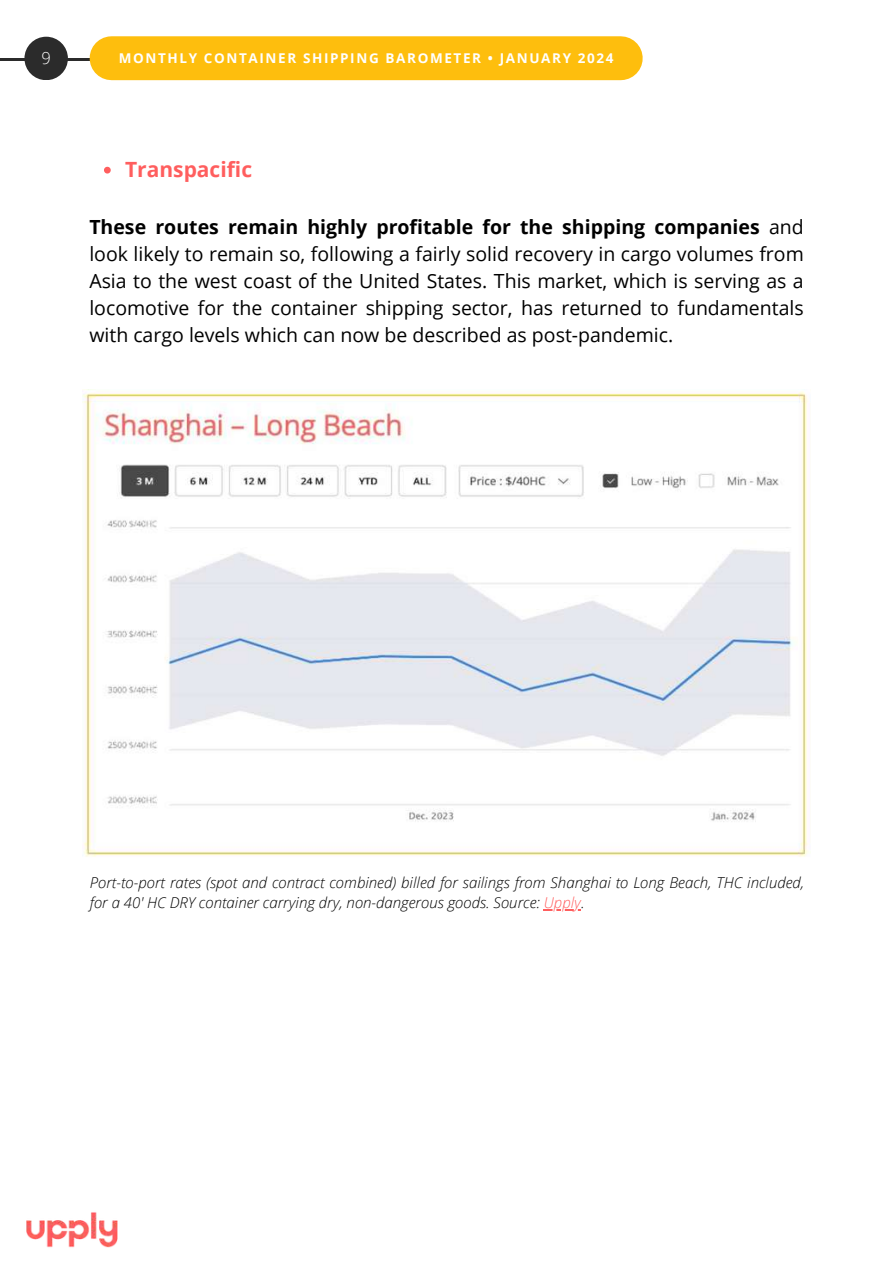
<style>
.page{position:relative;width:893px;height:1264px;background:#fff}
.page>*{position:absolute;margin:0;border:0;box-sizing:border-box;transform-origin:0 0}
.t1{font:700 21px "Open Sans";color:#ff5e5e}
.t2{font:19.5px/27px "Open Sans";color:#000;text-align:justify}
.t3{font:300 16.5px "Open Sans";color:#fff}
.t4{font:italic 300 15px/20.2px "Open Sans";color:#000}
.t5{font:700 13.5px "Open Sans";letter-spacing:.12em;color:#fff}
.s1{font-weight:700}
.s2{color:#ff5e5e}
</style>
<div class="page">
<img style="left:26px;top:1212px;width:92px;height:36px">
<hr style="left:0;top:58px;width:119px;height:3px;background:#2b2b2b">
<div style="left:24px;top:37px;width:44px;height:43px;background:#2b2b2b;border-radius:50%"></div>
<img style="left:83px;top:389px;width:726px;height:468px">
<hr style="left:544px;top:909px;width:37px;height:1px;background:#ff5e5e">
<svg style="left:104px;top:167px;width:7px;height:6px"></svg>
<div style="left:112px;top:36px;width:508px;height:44px;background:#febe0d"></div>
<p class="t3" style="left:41px;top:46px;width:11px">9</p>
<p class="t5" style="left:119px;top:48px;width:496px">MONTHLY CONTAINER SHIPPING BAROMETER • JANUARY 2024</p>
<p class="t1" style="left:125px;top:154px;width:129px">Transpacific</p>
<p class="t2" style="left:89px;top:213px;width:716px"><span class="s1">These routes remain highly profitable for the shipping companies</span> and look likely to remain so, following a fairly solid recovery in cargo volumes from Asia to the west coast of the United States. This market, which is serving as a locomotive for the container shipping sector, has returned to fundamentals with cargo levels which can now be described as post-pandemic.</p>
<p class="t4" style="left:90px;top:872px;width:715px">Port-to-port rates (spot and contract combined) billed for sailings from Shanghai to Long Beach, THC included, for a 40' HC DRY container carrying dry, non-dangerous goods. Source: <span class="s2">Upply</span>.</p>
</div>
